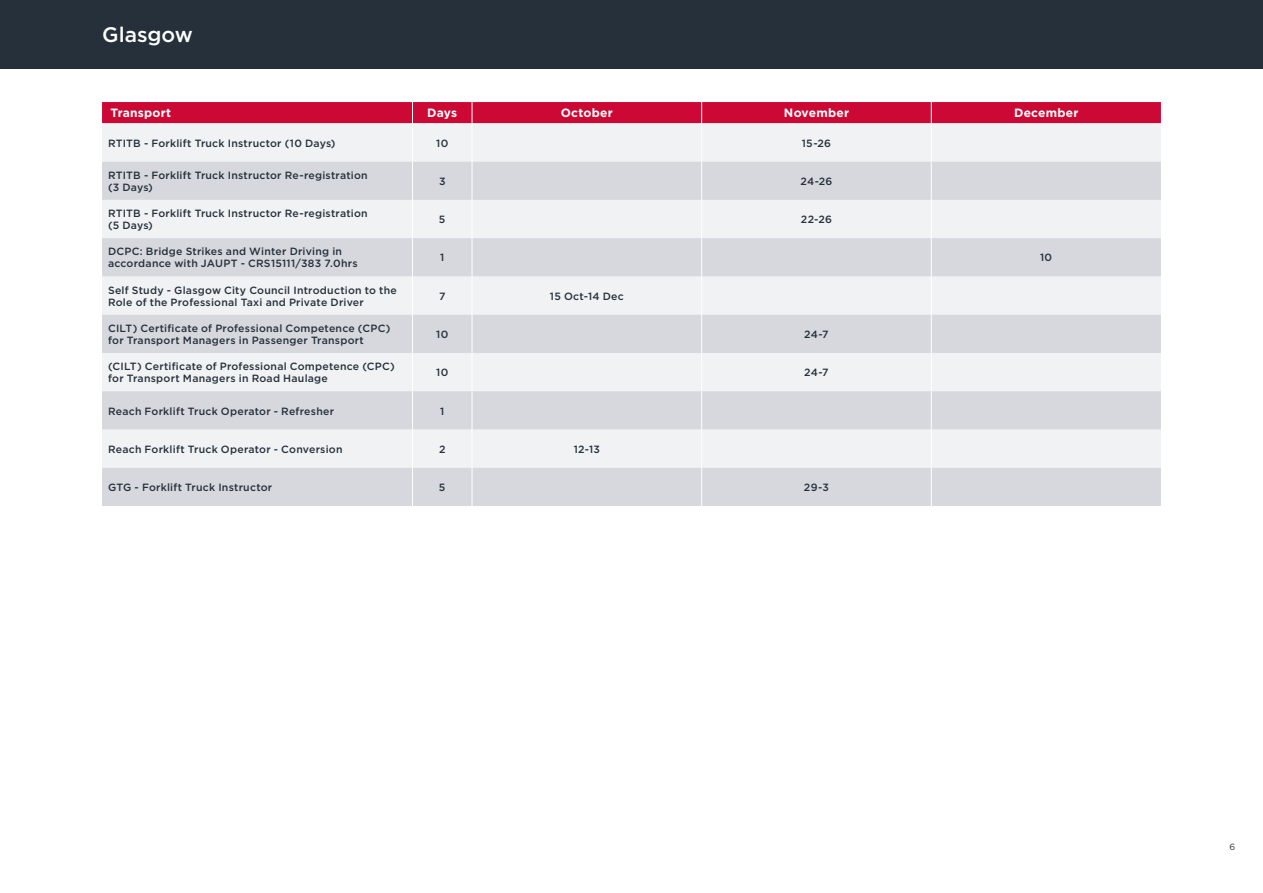
<style>
.page{position:relative;width:1263px;height:893px;background:#fff}
.page>*{position:absolute;margin:0;border:0;box-sizing:border-box;transform-origin:0 0}
.t1{font:500 21px "Gotham";color:#fff}
.t2{font:700 12px "Gotham";letter-spacing:.02em;color:#fff}
.t3{font:500 10.5px/12px "Gotham";letter-spacing:.02em;color:#25303b}
.t4{font:9px "Gotham";color:#25303b}
</style>
<div class="page">
<div style="left:0;top:0;width:638px;height:68px;background:#25303b"></div>
<div style="left:625px;top:0;width:638px;height:68px;background:#25303b"></div>
<div style="left:102px;top:123px;width:1059px;height:39px;background:#f1f2f4"></div>
<svg style="left:102px;top:162px;width:1059px;height:344px;fill:#d6d8dd"></svg>
<hr style="left:412px;top:123px;width:1px;height:39px;background:#fff">
<hr style="left:472px;top:123px;width:1px;height:39px;background:#fff">
<hr style="left:701px;top:123px;width:1px;height:39px;background:#fff">
<hr style="left:931px;top:123px;width:1px;height:39px;background:#fff">
<hr style="left:412px;top:162px;width:1px;height:38px;background:#fff">
<hr style="left:472px;top:162px;width:1px;height:38px;background:#fff">
<hr style="left:701px;top:162px;width:1px;height:38px;background:#fff">
<hr style="left:931px;top:162px;width:1px;height:38px;background:#fff">
<hr style="left:412px;top:200px;width:1px;height:38px;background:#fff">
<hr style="left:472px;top:200px;width:1px;height:38px;background:#fff">
<hr style="left:701px;top:200px;width:1px;height:38px;background:#fff">
<hr style="left:931px;top:200px;width:1px;height:38px;background:#fff">
<hr style="left:412px;top:238px;width:1px;height:38px;background:#fff">
<hr style="left:472px;top:238px;width:1px;height:38px;background:#fff">
<hr style="left:701px;top:238px;width:1px;height:38px;background:#fff">
<hr style="left:931px;top:238px;width:1px;height:38px;background:#fff">
<hr style="left:412px;top:276px;width:1px;height:39px;background:#fff">
<hr style="left:472px;top:276px;width:1px;height:39px;background:#fff">
<hr style="left:701px;top:276px;width:1px;height:39px;background:#fff">
<hr style="left:931px;top:276px;width:1px;height:39px;background:#fff">
<hr style="left:412px;top:315px;width:1px;height:38px;background:#fff">
<hr style="left:472px;top:315px;width:1px;height:38px;background:#fff">
<hr style="left:701px;top:315px;width:1px;height:38px;background:#fff">
<hr style="left:931px;top:315px;width:1px;height:38px;background:#fff">
<hr style="left:412px;top:353px;width:1px;height:38px;background:#fff">
<hr style="left:472px;top:353px;width:1px;height:38px;background:#fff">
<hr style="left:701px;top:353px;width:1px;height:38px;background:#fff">
<hr style="left:931px;top:353px;width:1px;height:38px;background:#fff">
<hr style="left:412px;top:391px;width:1px;height:38px;background:#fff">
<hr style="left:472px;top:391px;width:1px;height:38px;background:#fff">
<hr style="left:701px;top:391px;width:1px;height:38px;background:#fff">
<hr style="left:931px;top:391px;width:1px;height:38px;background:#fff">
<hr style="left:412px;top:429px;width:1px;height:39px;background:#fff">
<hr style="left:472px;top:429px;width:1px;height:39px;background:#fff">
<hr style="left:701px;top:429px;width:1px;height:39px;background:#fff">
<hr style="left:931px;top:429px;width:1px;height:39px;background:#fff">
<hr style="left:412px;top:468px;width:1px;height:38px;background:#fff">
<hr style="left:472px;top:468px;width:1px;height:38px;background:#fff">
<hr style="left:701px;top:468px;width:1px;height:38px;background:#fff">
<hr style="left:931px;top:468px;width:1px;height:38px;background:#fff">
<div style="left:102px;top:102px;width:1059px;height:21px;background:#cc0935"></div>
<h1 class="t1" style="left:102px;top:21px;width:92px">Glasgow</h1>
<p class="t2" style="left:111px;top:105px;width:62px">Transport</p>
<p class="t2" style="left:427px;top:105px;width:31px">Days</p>
<p class="t2" style="left:561px;top:105px;width:53px">October</p>
<p class="t2" style="left:784px;top:105px;width:67px">November</p>
<p class="t2" style="left:1014px;top:105px;width:66px">December</p>
<p class="t3" style="left:108px;top:137px;width:229px">RTITB - Forklift Truck Instructor (10 Days)</p>
<p class="t3" style="left:436px;top:137px;width:14px">10</p>
<p class="t3" style="left:802px;top:137px;width:31px">15-26</p>
<p class="t3" style="left:108px;top:169px;width:261px">RTITB - Forklift Truck Instructor Re-registration (3 Days)</p>
<p class="t3" style="left:439px;top:175px;width:8px">3</p>
<p class="t3" style="left:800px;top:175px;width:33px">24-26</p>
<p class="t3" style="left:108px;top:207px;width:261px">RTITB - Forklift Truck Instructor Re-registration (5 Days)</p>
<p class="t3" style="left:439px;top:213px;width:8px">5</p>
<p class="t3" style="left:801px;top:213px;width:33px">22-26</p>
<p class="t3" style="left:108px;top:246px;width:251px">DCPC: Bridge Strikes and Winter Driving in accordance with JAUPT - CRS15111/383 7.0hrs</p>
<p class="t3" style="left:440px;top:252px;width:6px">1</p>
<p class="t3" style="left:1040px;top:252px;width:14px">10</p>
<p class="t3" style="left:108px;top:284px;width:290px">Self Study - Glasgow City Council Introduction to the<br>Role of the Professional Taxi and Private Driver</p>
<p class="t3" style="left:439px;top:290px;width:8px">7</p>
<p class="t3" style="left:550px;top:290px;width:75px">15 Oct-14 Dec</p>
<p class="t3" style="left:108px;top:322px;width:284px">CILT) Certificate of Professional Competence (CPC) for Transport Managers in Passenger Transport</p>
<p class="t3" style="left:436px;top:328px;width:14px">10</p>
<p class="t3" style="left:804px;top:328px;width:26px">24-7</p>
<p class="t3" style="left:108px;top:360px;width:288px">(CILT) Certificate of Professional Competence (CPC) for Transport Managers in Road Haulage</p>
<p class="t3" style="left:436px;top:366px;width:14px">10</p>
<p class="t3" style="left:804px;top:366px;width:26px">24-7</p>
<p class="t3" style="left:108px;top:405px;width:227px">Reach Forklift Truck Operator - Refresher</p>
<p class="t3" style="left:440px;top:405px;width:6px">1</p>
<p class="t3" style="left:108px;top:443px;width:236px">Reach Forklift Truck Operator - Conversion</p>
<p class="t3" style="left:439px;top:443px;width:8px">2</p>
<p class="t3" style="left:574px;top:443px;width:28px">12-13</p>
<p class="t3" style="left:108px;top:481px;width:166px">GTG - Forklift Truck Instructor</p>
<p class="t3" style="left:439px;top:481px;width:8px">5</p>
<p class="t3" style="left:804px;top:481px;width:26px">29-3</p>
<p class="t4" style="left:1229px;top:841px;width:7px">6</p>
</div>
